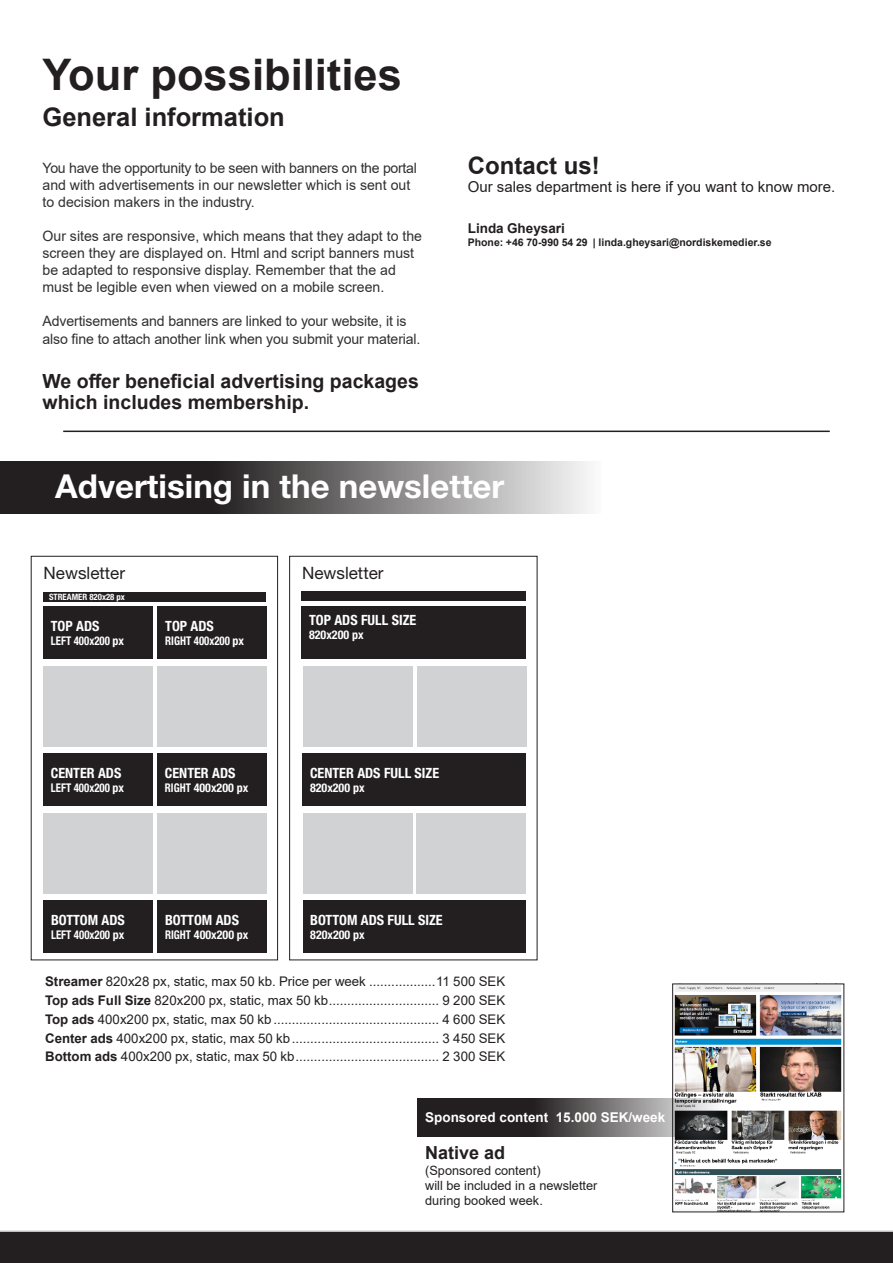
<style>
.page{position:relative;width:893px;height:1263px;background:#fff}
.page>*{position:absolute;margin:0;border:0;box-sizing:border-box;transform-origin:0 0}
.t1{font:700 43.5px "Arial";color:#231f20}
.t2{font:700 33px "Helvetica Neue LT Std";color:#fff}
.t3{font:700 25.5px "Arial";color:#231f20}
.t4{font:700 24px "Arial";color:#231f20}
.t5{font:700 19.5px/21px "Arial";color:#231f20}
.t6{font:700 18px "Arial";color:#231f20}
.t7{font:17.1px "Helvetica Neue LT Std";color:#231f20}
.t8{font:15px "Arial";color:#231f20}
.t9{font:14.25px/17.1px "Arial";color:#312f30}
.t10{font:700 condensed 14.1px "Helvetica Neue LT Std";color:#fff}
.t11{font:700 13.5px "Arial";color:#fff}
.Spalt_Bröd{font:700 13.5px "Arial";color:#231f20}
.Spalt_Bröd-2{font:13.2px "Arial";color:#231f20}
.t12{font:12.75px "Arial";color:#231f20}
.t13{font:700 condensed 12px "Helvetica Neue LT Std";color:#fff;scale:.9 1}
.t14{font:700 condensed 12px "Helvetica Neue LT Std";color:#fff}
.Spalt_Bröd-3{font:700 10.5px "Arial";color:#231f20}
.t15{font:700 condensed 8.7px "Helvetica Neue LT Std";color:#fff}
.s1{font-weight:700}
</style>
<div class="page">
<div style="left:0;top:1230px;width:893px;height:33px;background:#231f20"></div>
<img style="left:674px;top:986px;width:168px;height:224px">
<div style="left:672px;top:984px;width:172px;height:228px;border:1px solid #231f20"></div>
<hr style="left:63px;top:431px;width:767px;height:1px;background:#231f20">
<svg style="left:418px;top:1098px;width:304px;height:39px;background:#514f50"></svg>
<svg style="left:0;top:461px;width:588px;height:53px;background:#646162"></svg>
<div style="left:31px;top:556px;width:247px;height:404px;border:1px solid #231f20"></div>
<div style="left:43px;top:606px;width:109px;height:53px;background:#231f20"></div>
<div style="left:158px;top:606px;width:109px;height:53px;background:#231f20"></div>
<div style="left:43px;top:666px;width:110px;height:80px;background:#d1d2d4"></div>
<div style="left:158px;top:666px;width:109px;height:80px;background:#d1d2d4"></div>
<div style="left:43px;top:592px;width:223px;height:9px;background:#231f20"></div>
<div style="left:289px;top:556px;width:248px;height:404px;border:1px solid #231f20"></div>
<div style="left:302px;top:606px;width:224px;height:52px;background:#231f20"></div>
<div style="left:302px;top:592px;width:224px;height:9px;background:#231f20"></div>
<div style="left:43px;top:753px;width:109px;height:53px;background:#231f20"></div>
<div style="left:303px;top:753px;width:223px;height:53px;background:#231f20"></div>
<div style="left:158px;top:753px;width:109px;height:53px;background:#231f20"></div>
<div style="left:43px;top:814px;width:110px;height:80px;background:#d1d2d4"></div>
<div style="left:303px;top:814px;width:109px;height:80px;background:#d1d2d4"></div>
<div style="left:158px;top:814px;width:109px;height:80px;background:#d1d2d4"></div>
<div style="left:417px;top:814px;width:109px;height:80px;background:#d1d2d4"></div>
<div style="left:44px;top:900px;width:109px;height:53px;background:#231f20"></div>
<div style="left:303px;top:900px;width:223px;height:53px;background:#231f20"></div>
<div style="left:158px;top:900px;width:109px;height:53px;background:#231f20"></div>
<div style="left:303px;top:666px;width:109px;height:80px;background:#d1d2d4"></div>
<div style="left:417px;top:666px;width:109px;height:80px;background:#d1d2d4"></div>
<p class="t1" style="left:43px;top:44px;width:361px">Your possibilities</p>
<p class="t3" style="left:43px;top:99px;width:244px">General information</p>
<p class="t9" style="left:43px;top:159px;width:376px">You have the opportunity to be seen with banners on the portal and with advertisements in our newsletter which is sent out to decision makers in the industry.</p>
<p class="t9" style="left:43px;top:227px;width:381px">Our sites are responsive, which means that they adapt to the screen they are displayed on. Html and script banners must be adapted to responsive display. Remember that the ad must be legible even when viewed on a mobile screen.</p>
<p class="t9" style="left:43px;top:313px;width:379px">Advertisements and banners are linked to your website, it is also fine to attach another link when you submit your material.</p>
<p class="t5" style="left:43px;top:371px;width:378px">We offer beneficial advertising packages which includes membership.</p>
<p class="t4" style="left:468px;top:149px;width:133px">Contact us!</p>
<p class="t8" style="left:468px;top:176px;width:369px">Our sales department is here if you want to know more.</p>
<p class="Spalt_Bröd" style="left:468px;top:219px;width:99px">Linda Gheysari</p>
<p class="Spalt_Bröd-3" style="left:468px;top:235px;width:305px">Phone: +46 70-990 54 29 | linda.gheysari@nordiskemedier.se</p>
<p class="t2" style="left:55px;top:466px;width:451px">Advertising in the newsletter</p>
<p class="t7" style="left:44px;top:563px;width:83px">Newsletter</p>
<p class="t15" style="left:49px;top:591px;width:78px">STREAMER 820x28 px</p>
<p class="t7" style="left:302px;top:563px;width:83px">Newsletter</p>
<p class="t10" style="left:51px;top:617px;width:50px">TOP ADS</p>
<p class="t13" style="left:51px;top:633px;width:83px">LEFT 400x200 px</p>
<p class="t10" style="left:165px;top:617px;width:50px">TOP ADS</p>
<p class="t13" style="left:165px;top:633px;width:89px">RIGHT 400x200 px</p>
<p class="t10" style="left:309px;top:611px;width:109px">TOP ADS FULL SIZE</p>
<p class="t14" style="left:309px;top:627px;width:56px">820x200 px</p>
<p class="t10" style="left:51px;top:764px;width:72px">CENTER ADS</p>
<p class="t13" style="left:51px;top:780px;width:83px">LEFT 400x200 px</p>
<p class="t10" style="left:165px;top:764px;width:72px">CENTER ADS</p>
<p class="t13" style="left:165px;top:780px;width:94px">RIGHT 400x200 px</p>
<p class="t10" style="left:310px;top:764px;width:131px">CENTER ADS FULL SIZE</p>
<p class="t14" style="left:310px;top:780px;width:56px">820x200 px</p>
<p class="t10" style="left:51px;top:911px;width:75px">BOTTOM ADS</p>
<p class="t13" style="left:51px;top:927px;width:83px">LEFT 400x200 px</p>
<p class="t10" style="left:165px;top:911px;width:75px">BOTTOM ADS</p>
<p class="t13" style="left:165px;top:927px;width:94px">RIGHT 400x200 px</p>
<p class="t10" style="left:310px;top:911px;width:134px">BOTTOM ADS FULL SIZE</p>
<p class="t14" style="left:310px;top:927px;width:56px">820x200 px</p>
<p class="Spalt_Bröd-2" style="left:45px;top:972px;width:462px"><span class="s1">Streamer</span> 820x28 px, static, max 50 kb. Price per week ..................11 500 SEK</p>
<p class="Spalt_Bröd-2" style="left:45px;top:991px;width:462px"><span class="s1">Top ads Full Size</span> 820x200 px, static, max 50 kb.............................. 9 200 SEK</p>
<p class="Spalt_Bröd-2" style="left:45px;top:1010px;width:462px"><span class="s1">Top ads</span> 400x200 px, static, max 50 kb ............................................. 4 600 SEK</p>
<p class="Spalt_Bröd-2" style="left:45px;top:1029px;width:462px"><span class="s1">Center ads</span> 400x200 px, static, max 50 kb........................................ 3 450 SEK</p>
<p class="Spalt_Bröd-2" style="left:45px;top:1048px;width:462px"><span class="s1">Bottom ads</span> 400x200 px, static, max 50 kb....................................... 2 300 SEK</p>
<p class="t11" style="left:425px;top:1107px;width:242px">Sponsored content 15.000 SEK/week</p>
<p class="t6" style="left:425px;top:1140px;width:82px">Native ad</p>
<p class="t12" style="left:425px;top:1161px;width:117px">(Sponsored content)</p>
<p class="t12" style="left:425px;top:1177px;width:174px">will be included in a newsletter</p>
<p class="t12" style="left:425px;top:1192px;width:119px">during booked week.</p>
</div>
